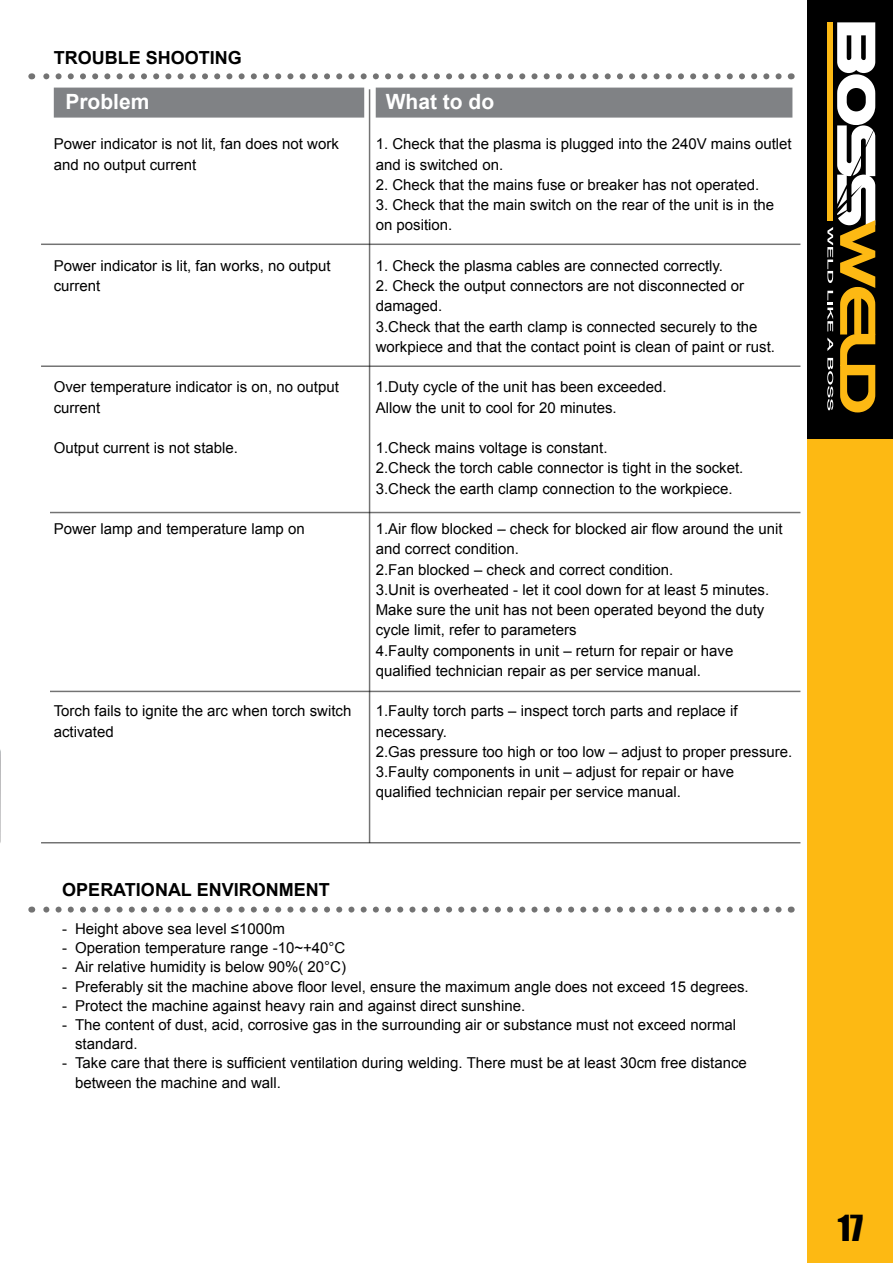
<style>
.page{position:relative;width:893px;height:1263px;background:#fff}
.page>*{position:absolute;margin:0;border:0;box-sizing:border-box;transform-origin:0 0}
.t1{font:33px "Impact";color:#000}
.t2{font:700 21px "Arial";color:#fff}
.t3{font:700 18px "Arial";color:#000}
.t4{font:15px/20.2px "Arial";color:#000}
</style>
<div class="page">
<div style="left:808px;top:0;width:85px;height:1263px;background:#fdb913"></div>
<div style="left:808px;top:0;width:85px;height:438px;background:#000"></div>
<svg style="left:827px;top:22px;width:48px;height:390px"></svg>
<div style="left:54px;top:88px;width:310px;height:30px;background:#808285"></div>
<div style="left:376px;top:88px;width:416px;height:30px;background:#808285"></div>
<hr style="left:41px;top:244px;width:759px;height:1px;background:#000">
<hr style="left:41px;top:365px;width:759px;height:2px;background:#000">
<hr style="left:41px;top:512px;width:759px;height:1px;background:#000">
<hr style="left:41px;top:691px;width:759px;height:1px;background:#000">
<hr style="left:41px;top:842px;width:759px;height:1px;background:#000">
<svg style="left:31px;top:73px;width:748px;height:6px"></svg>
<hr style="left:369px;top:89px;width:1px;height:754px;background:#000">
<svg style="left:31px;top:906px;width:748px;height:6px"></svg>
<div style="left:1px;top:468px;width:49px;height:269px;background:#fff"></div>
<img style="left:0;top:749px;width:1px;height:94px">
<p class="t3" style="left:54px;top:46px;width:190px">TROUBLE SHOOTING</p>
<h2 class="t2" style="left:65px;top:88px;width:86px">Problem</h2>
<p class="t4" style="left:54px;top:134px;width:287px">Power indicator is not lit, fan does not work and no output current</p>
<p class="t4" style="left:54px;top:256px;width:278px">Power indicator is lit, fan works, no output current</p>
<p class="t4" style="left:54px;top:377px;width:287px">Over temperature indicator is on, no output current</p>
<p class="t4" style="left:54px;top:438px;width:186px">Output current is not stable.</p>
<p class="t4" style="left:54px;top:519px;width:252px">Power lamp and temperature lamp on</p>
<p class="t4" style="left:54px;top:701px;width:299px">Torch fails to ignite the arc when torch switch activated</p>
<h2 class="t2" style="left:386px;top:88px;width:110px">What to do</h2>
<p class="t4" style="left:376px;top:134px;width:418px">1. Check that the plasma is plugged into the 240V mains outlet and is switched on.</p>
<p class="t4" style="left:376px;top:175px;width:385px">2. Check that the mains fuse or breaker has not operated.</p>
<p class="t4" style="left:376px;top:195px;width:400px">3. Check that the main switch on the rear of the unit is in the on position.</p>
<p class="t4" style="left:376px;top:256px;width:349px">1. Check the plasma cables are connected correctly.</p>
<p class="t4" style="left:376px;top:276px;width:401px">2. Check the output connectors are not disconnected or damaged.<br>3.Check that the earth clamp is connected securely to the workpiece and that the contact point is clean of paint or rust.</p>
<p class="t4" style="left:376px;top:377px;width:292px">1.Duty cycle of the unit has been exceeded.<br>Allow the unit to cool for 20 minutes.</p>
<p class="t4" style="left:376px;top:438px;width:369px">1.Check mains voltage is constant.<br>2.Check the torch cable connector is tight in the socket.<br>3.Check the earth clamp connection to the workpiece.</p>
<p class="t4" style="left:376px;top:519px;width:408px">1.Air flow blocked – check for blocked air flow around the unit and correct condition.<br>2.Fan blocked – check and correct condition.<br>3.Unit is overheated - let it cool down for at least 5 minutes.<br>Make sure the unit has not been operated beyond the duty cycle limit, refer to parameters<br>4.Faulty components in unit – return for repair or have qualified technician repair as per service manual.</p>
<p class="t4" style="left:376px;top:701px;width:418px">1.Faulty torch parts – inspect torch parts and replace if necessary.<br>2.Gas pressure too high or too low – adjust to proper pressure.<br>3.Faulty components in unit – adjust for repair or have qualified technician repair per service manual.</p>
<p class="t3" style="left:62px;top:877px;width:269px">OPERATIONAL ENVIRONMENT</p>
<p class="t4" style="left:62px;top:919px;width:224px">- Height above sea level ≤1000m</p>
<p class="t4" style="left:62px;top:938px;width:285px">- Operation temperature range -10~+40°C</p>
<p class="t4" style="left:62px;top:957px;width:285px">- Air relative humidity is below 90%( 20°C)</p>
<p class="t4" style="left:62px;top:976px;width:688px">- Preferably sit the machine above floor level, ensure the maximum angle does not exceed 15 degrees.</p>
<p class="t4" style="left:62px;top:995px;width:464px">- Protect the machine against heavy rain and against direct sunshine.</p>
<p class="t4" style="left:75px;top:1015px;width:663px;line-height:19.2px;text-indent:-13px">- The content of dust, acid, corrosive gas in the surrounding air or substance must not exceed normal standard.</p>
<p class="t4" style="left:75px;top:1053px;width:673px;line-height:19.2px;text-indent:-13px">- Take care that there is sufficient ventilation during welding. There must be at least 30cm free distance between the machine and wall.</p>
<h1 class="t1" style="left:838px;top:1202px;width:27px">17</h1>
</div>
